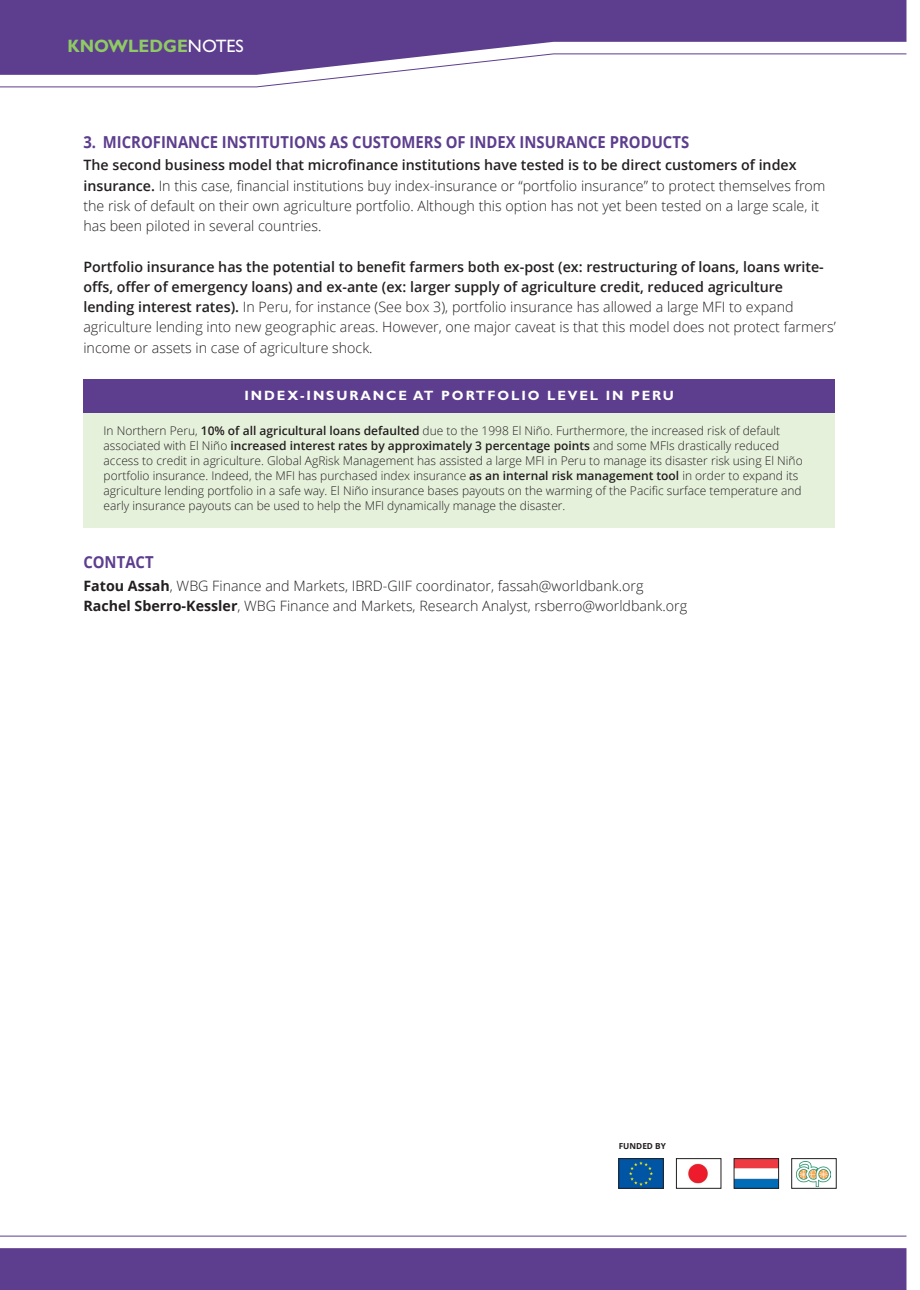
<style>
.page{position:relative;width:920px;height:1290px;background:#fff}
.page>*{position:absolute;margin:0;border:0;box-sizing:border-box;transform-origin:0 0}
.t1{font:700 18px "Gill Sans";color:#8fca64;scale:.95 1}
.Subhead_w__indent{font:700 16.5px "Open Sans";color:#5d3e8e;scale:.9 1}
.Body_Text{font:300 14.25px/20.2px "Open Sans";color:#231f20}
.Table_Headline{font:700 13.5px "Gill Sans";letter-spacing:.14em;color:#fff}
.Table_Text{font:300 12px/15px "Open Sans";color:#231f20}
.Body_Text-2{font:700 8.25px "Open Sans";color:#231f20}
.s1{font-weight:400;color:#fff}
.s2{font-weight:600}
.s3{font-weight:700}
</style>
<div class="page">
<svg style="left:0;top:0;width:906px;height:53px;background:#6c4f98"></svg>
<svg style="left:0;top:53px;width:907px;height:35px"></svg>
<div style="left:0;top:1248px;width:906px;height:42px;background:#5d3e8e"></div>
<hr style="left:0;top:1236px;width:906px;height:1px;background:#5d3e8e">
<div style="left:83px;top:379px;width:752px;height:34px;background:#5d3e8e"></div>
<div style="left:83px;top:413px;width:752px;height:114px;background:#e6f1dc"></div>
<img style="left:797px;top:1161px;width:34px;height:25px">
<div style="left:791px;top:1158px;width:46px;height:31px;border:1px solid #231f20"></div>
<img style="left:736px;top:1160px;width:41px;height:27px">
<div style="left:734px;top:1158px;width:45px;height:31px;border:1px solid #231f20"></div>
<img style="left:688px;top:1163px;width:20px;height:21px">
<div style="left:676px;top:1158px;width:45px;height:31px;border:1px solid #231f20"></div>
<img style="left:620px;top:1160px;width:42px;height:27px">
<div style="left:618px;top:1158px;width:46px;height:31px;border:1px solid #231f20"></div>
<p class="t1" style="left:68px;top:36px;width:187px">KNOWLEDGE<span class="s1">NOTES</span></p>
<p class="Subhead_w__indent" style="left:83px;top:130px;width:675px">3. MICROFINANCE INSTITUTIONS AS CUSTOMERS OF INDEX INSURANCE PRODUCTS</p>
<p class="Body_Text" style="left:83px;top:155px;width:744px"><span class="s2">The second business model that microfinance institutions have tested is to be direct customers of index insurance.</span> In this case, financial institutions buy index-insurance or “portfolio insurance” to protect themselves from the risk of default on their own agriculture portfolio. Although this option has not yet been tested on a large scale, it has been piloted in several countries.</p>
<p class="Body_Text" style="left:83px;top:256px;width:754px"><span class="s2">Portfolio insurance has the potential to benefit farmers both ex-post (ex: restructuring of loans, loans write&shy;offs, offer of emergency loans) and ex-ante (ex: larger supply of agriculture credit, reduced agriculture lending interest rates).</span> In Peru, for instance (See box 3), portfolio insurance has allowed a large MFI to expand agriculture lending into new geographic areas. However, one major caveat is that this model does not protect farmers’ income or assets in case of agriculture shock.</p>
<p class="Table_Headline" style="left:245px;top:388px;width:431px">INDEX-INSURANCE AT PORTFOLIO LEVEL IN PERU</p>
<p class="Table_Text" style="left:104px;top:423px;width:700px">In Northern Peru, <span class="s2">10% of all agricultural loans defaulted</span> due to the 1998 El Niño. Furthermore, the increased risk of default associated with El Niño <span class="s2">increased interest rates by approximately 3 percentage points</span> and some MFIs drastically reduced access to credit in agriculture. Global AgRisk Management has assisted a large MFI in Peru to manage its disaster risk using El Niño portfolio insurance. Indeed, the MFI has purchased index insurance <span class="s2">as an internal risk management tool</span> in order to expand its agriculture lending portfolio in a safe way. El Niño insurance bases payouts on the warming of the Pacific surface temperature and early insurance payouts can be used to help the MFI dynamically manage the disaster.</p>
<p class="Subhead_w__indent" style="left:83px;top:550px;width:80px">CONTACT</p>
<p class="Body_Text" style="left:83px;top:575px;width:562px"><span class="s3">Fatou Assah</span>, WBG Finance and Markets, IBRD-GIIF coordinator, fassah@worldbank.org</p>
<p class="Body_Text" style="left:83px;top:595px;width:605px"><span class="s3">Rachel Sberro-Kessler</span>, WBG Finance and Markets, Research Analyst, rsberro@worldbank.org</p>
<p class="Body_Text-2" style="left:619px;top:1141px;width:49px">FUNDED BY</p>
</div>
